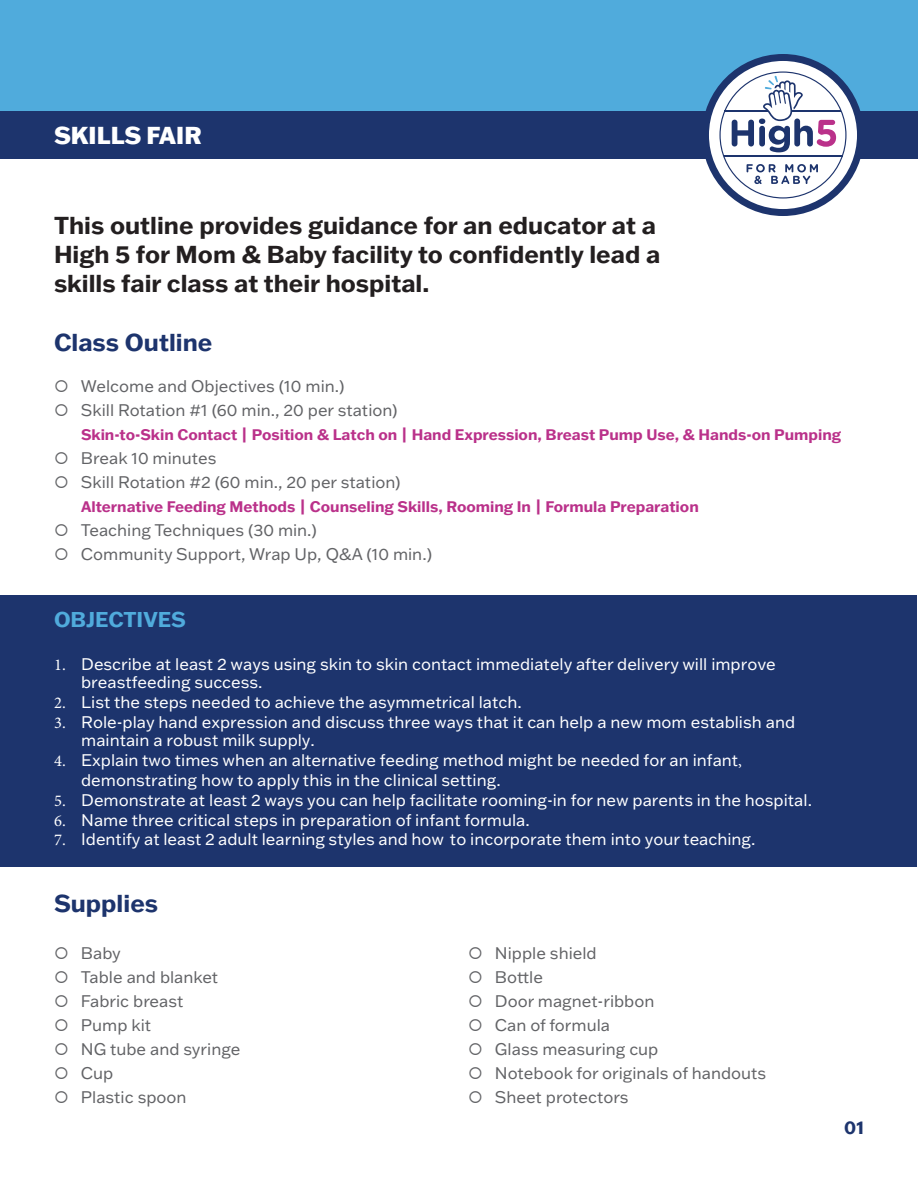
<style>
.page{position:relative;width:918px;height:1188px;background:#fff}
.page>*{position:absolute;margin:0;border:0;box-sizing:border-box;transform-origin:0 0}
.t1{font:700 24px/28.8px "Franklin Gothic ATF";color:#231f20}
.t2{font:700 24px "Franklin Gothic ATF";color:#1d346d}
.t3{font:800 24px "Franklin Gothic ATF";color:#fff}
.t4{font:700 21px "Franklin Gothic ATF";color:#50abdc}
.t5{font:700 18px "Franklin Gothic ATF";color:#1d346d}
.t6{font:16.5px/18.6px "Franklin Gothic ATF";color:#fff}
.t7{font:16.5px "Franklin Gothic ATF";color:#626366}
.t8{font:700 15px "Franklin Gothic ATF";color:#ba318a}
.s1{font-family:"Minion Pro"}
</style>
<div class="page">
<div style="left:0;top:0;width:918px;height:151px;background:#50abdc"></div>
<div style="left:0;top:111px;width:918px;height:48px;background:#1d346d"></div>
<svg style="left:705px;top:54px;width:156px;height:162px"></svg>
<div style="left:1px;top:595px;width:916px;height:272px;background:#1d346d"></div>
<p class="t3" style="left:54px;top:119px;width:149px">SKILLS FAIR</p>
<p class="t1" style="left:54px;top:210px;width:608px">This outline provides guidance for an educator at a<br>High 5 for Mom &amp; Baby facility to confidently lead a skills fair class at their hospital.</p>
<p class="t2" style="left:54px;top:326px;width:160px">Class Outline</p>
<p class="t7" style="left:81px;top:375px;width:265px">Welcome and Objectives (10 min.)</p>
<p class="t7" style="left:81px;top:399px;width:318px">Skill Rotation #1 (60 min., 20 per station)</p>
<p class="t8" style="left:81px;top:424px;width:762px">Skin-to-Skin Contact | Position &amp; Latch on | Hand Expression, Breast Pump Use, &amp; Hands-on Pumping</p>
<p class="t7" style="left:81px;top:447px;width:137px">Break 10 minutes</p>
<p class="t7" style="left:81px;top:471px;width:321px">Skill Rotation #2 (60 min., 20 per station)</p>
<p class="t8" style="left:81px;top:496px;width:619px">Alternative Feeding Methods | Counseling Skills, Rooming In | Formula Preparation</p>
<p class="t7" style="left:81px;top:519px;width:238px">Teaching Techniques (30 min.)</p>
<p class="t7" style="left:81px;top:543px;width:353px">Community Support, Wrap Up, Q&amp;A (10 min.)</p>
<p class="t4" style="left:54px;top:605px;width:133px">OBJECTIVES</p>
<p class="t6" style="left:81px;top:654px;width:696px;text-indent:-27px"><span class="s1">1.</span> Describe at least 2 ways using skin to skin contact immediately after delivery will improve breastfeeding success.</p>
<p class="t6" style="left:54px;top:692px;width:469px"><span class="s1">2.</span> List the steps needed to achieve the asymmetrical latch.</p>
<p class="t6" style="left:81px;top:712px;width:715px;text-indent:-27px"><span class="s1">3.</span> Role-play hand expression and discuss three ways that it can help a new mom establish and maintain a robust milk supply.</p>
<p class="t6" style="left:81px;top:750px;width:662px;line-height:19.8px;text-indent:-27px"><span class="s1">4.</span> Explain two times when an alternative feeding method might be needed for an infant<span class="s1">, </span>demonstrating how to apply this in the clinical setting.</p>
<p class="t6" style="left:54px;top:790px;width:759px"><span class="s1">5.</span> Demonstrate at least 2 ways you can help facilitate rooming-in for new parents in the hospital.</p>
<p class="t6" style="left:54px;top:810px;width:477px"><span class="s1">6.</span> Name three critical steps in preparation of infant formula.</p>
<p class="t6" style="left:54px;top:830px;width:703px"><span class="s1">7.</span> Identify at least 2 adult learning styles and how to incorporate them into your teaching.</p>
<p class="t2" style="left:54px;top:887px;width:106px">Supplies</p>
<p class="t7" style="left:81px;top:942px;width:41px">Baby</p>
<p class="t7" style="left:81px;top:966px;width:139px">Table and blanket</p>
<p class="t7" style="left:81px;top:990px;width:104px">Fabric breast</p>
<p class="t7" style="left:81px;top:1014px;width:72px">Pump kit</p>
<p class="t7" style="left:81px;top:1038px;width:161px">NG tube and syringe</p>
<p class="t7" style="left:81px;top:1062px;width:34px">Cup</p>
<p class="t7" style="left:81px;top:1086px;width:107px">Plastic spoon</p>
<p class="t7" style="left:495px;top:942px;width:103px">Nipple shield</p>
<p class="t7" style="left:495px;top:966px;width:50px">Bottle</p>
<p class="t7" style="left:495px;top:990px;width:161px">Door magnet-ribbon</p>
<p class="t7" style="left:495px;top:1014px;width:117px">Can of formula</p>
<p class="t7" style="left:495px;top:1038px;width:165px">Glass measuring cup</p>
<p class="t7" style="left:495px;top:1062px;width:273px">Notebook for originals of handouts</p>
<p class="t7" style="left:495px;top:1086px;width:135px">Sheet protectors</p>
<p class="t5" style="left:844px;top:1115px;width:21px">01</p>
</div>
